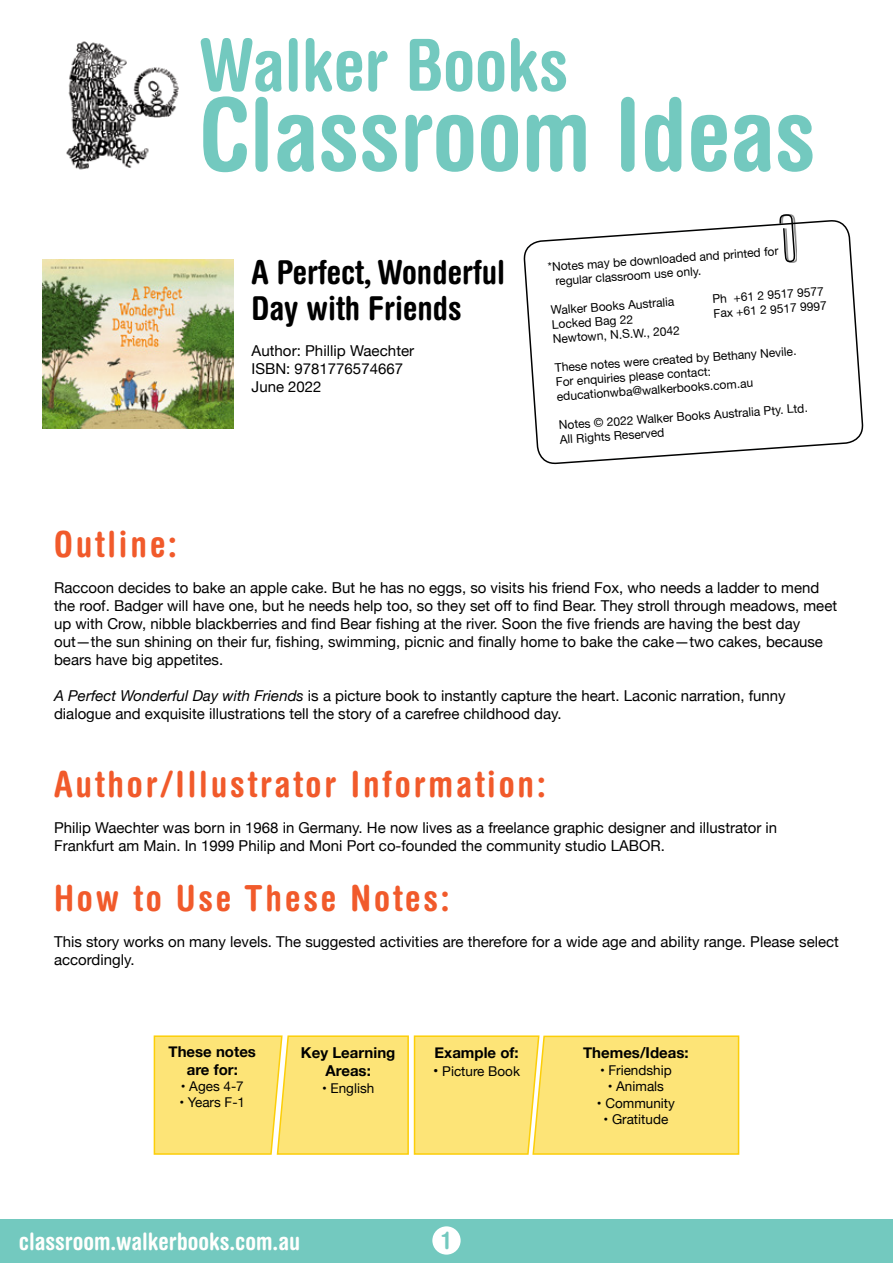
<style>
.page{position:relative;width:893px;height:1263px;background:#fff}
.page>*{position:absolute;margin:0;border:0;box-sizing:border-box;transform-origin:0 0}
.t1{font:700 condensed 100.5px "Helvetica Rounded";color:#73c9bf}
.t2{font:700 condensed 72px "Helvetica Rounded";color:#73c9bf}
.t3{font:700 condensed 36px "Helvetica Rounded";letter-spacing:.08em;color:#f15a2b}
.t4{font:700 condensed 33px/36px "Helvetica Rounded";color:#000}
.t5{font:700 condensed 24px "Helvetica Rounded";color:#fffffd}
.t6{font:700 condensed 24px "Helvetica Rounded";color:#73c9bf}
.t7{font:15px/18px "Helvetica Neue";color:#000}
.t8{font:700 15px/18px "Helvetica Neue";color:#000;text-align:center}
.t9{font:13.5px "Helvetica Neue";color:#000}
.t10{font:12px/14.4px "Helvetica Neue";color:#000}
.s1{font-style:italic}
.s2{font-size:15px}
</style>
<div class="page">
<div style="left:0;top:1219px;width:893px;height:44px;background:#73c9bf"></div>
<img style="left:66px;top:41px;width:113px;height:129px">
<svg style="left:153px;top:1035px;width:587px;height:120px;background:#fce376"></svg>
<svg style="left:523px;top:220px;width:341px;height:245px"></svg>
<div style="left:781px;top:214px;width:16px;height:48px;background:#000;opacity:.5"></div>
<svg style="left:779px;top:214px;width:17px;height:49px"></svg>
<div style="left:432px;top:1226px;width:29px;height:28px;background:#fff;border-radius:50%"></div>
<img style="left:43px;top:259px;width:190px;height:169px">
<h2 class="t2" style="left:199px;top:21px;width:371px">Walker Books</h2>
<h1 class="t1" style="left:199px;top:74px;width:618px">Classroom Ideas</h1>
<h3 class="t4" style="left:252px;top:253px;width:255px">A Perfect, Wonderful<br>Day with Friends</h3>
<p class="t7" style="left:252px;top:342px;width:164px">Author: Phillip Waechter<br>ISBN: 9781776574667<br>June 2022</p>
<p class="t10" style="left:554px;top:260px;width:226px;text-indent:-7px;rotate:-4deg">*Notes may be downloaded and printed for regular classroom use only.</p>
<p class="t10" style="left:550px;top:304px;width:125px;rotate:-4deg">Walker Books Australia</p>
<p class="t10" style="left:712px;top:292px;width:113px;rotate:-4deg">Ph +61 2 9517 9577</p>
<p class="t10" style="left:713px;top:307px;width:115px;rotate:-4deg">Fax +61 2 9517 9997</p>
<p class="t10" style="left:551px;top:318px;width:83px;rotate:-4deg">Locked Bag 22</p>
<p class="t10" style="left:552px;top:332px;width:129px;rotate:-4deg">Newtown, N.S.W., 2042</p>
<p class="t10" style="left:554px;top:361px;width:244px;rotate:-4deg">These notes were created by Bethany Nevile.<br>For enquiries please contact: educationwba@walkerbooks.com.au</p>
<p class="t10" style="left:558px;top:419px;width:251px;rotate:-4deg">Notes © 2022 Walker Books Australia Pty. Ltd.<br>All Rights Reserved</p>
<h3 class="t3" style="left:54px;top:522px;width:124px">Outline:</h3>
<p class="t7" style="left:54px;top:579px;width:784px">Raccoon decides to bake an apple cake. But he has no eggs, so visits his friend Fox, who needs a ladder to mend the roof. Badger will have one, but he needs help too, so they set off to find Bear. They stroll through meadows, meet up with Crow, nibble blackberries and find Bear fishing at the river. Soon the five friends are having the best day out—the sun shining on their fur, fishing, swimming, picnic and finally home to bake the cake—two cakes, because bears have big appetites.</p>
<p class="t7" style="left:54px;top:687px;width:733px"><span class="s1">A Perfect Wonderful Day with Friends</span> is a picture book to instantly capture the heart. Laconic narration, funny dialogue and exquisite illustrations tell the story of a carefree childhood day.</p>
<h3 class="t3" style="left:54px;top:762px;width:493px">Author/Illustrator Information:</h3>
<p class="t7" style="left:54px;top:819px;width:725px">Philip Waechter was born in 1968 in Germany. He now lives as a freelance graphic designer and illustrator in<br>Frankfurt am Main. In 1999 Philip and Moni Port co-founded the community studio LABOR.</p>
<h3 class="t3" style="left:54px;top:876px;width:397px">How to Use These Notes:</h3>
<p class="t7" style="left:54px;top:933px;width:786px">This story works on many levels. The suggested activities are therefore for a wide age and ability range. Please select accordingly.</p>
<p class="t8" style="left:169px;top:1043px;width:89px">These notes are for:</p>
<p class="t9" style="left:181px;top:1076px;width:64px">• Ages 4-7</p>
<p class="t9" style="left:179px;top:1093px;width:67px">• Years F-1</p>
<p class="t8" style="left:301px;top:1044px;width:96px">Key Learning<br>Areas:</p>
<p class="t9" style="left:322px;top:1078px;width:54px">• English</p>
<p class="t8" style="left:435px;top:1044px;width:86px">Example of:</p>
<p class="t9" style="left:433px;top:1062px;width:88px"><span class="s2">•</span> Picture Book</p>
<h3 class="t5" style="left:19px;top:1226px;width:283px">classroom.walkerbooks.com.au</h3>
<h3 class="t6" style="left:442px;top:1226px;width:9px">1</h3>
<p class="t8" style="left:583px;top:1044px;width:107px">Themes/Ideas:</p>
<p class="t9" style="left:600px;top:1060px;width:73px">• Friendship</p>
<p class="t9" style="left:608px;top:1077px;width:58px">• Animals</p>
<p class="t9" style="left:597px;top:1093px;width:80px">• Community</p>
<p class="t9" style="left:603px;top:1110px;width:66px">• Gratitude</p>
</div>
